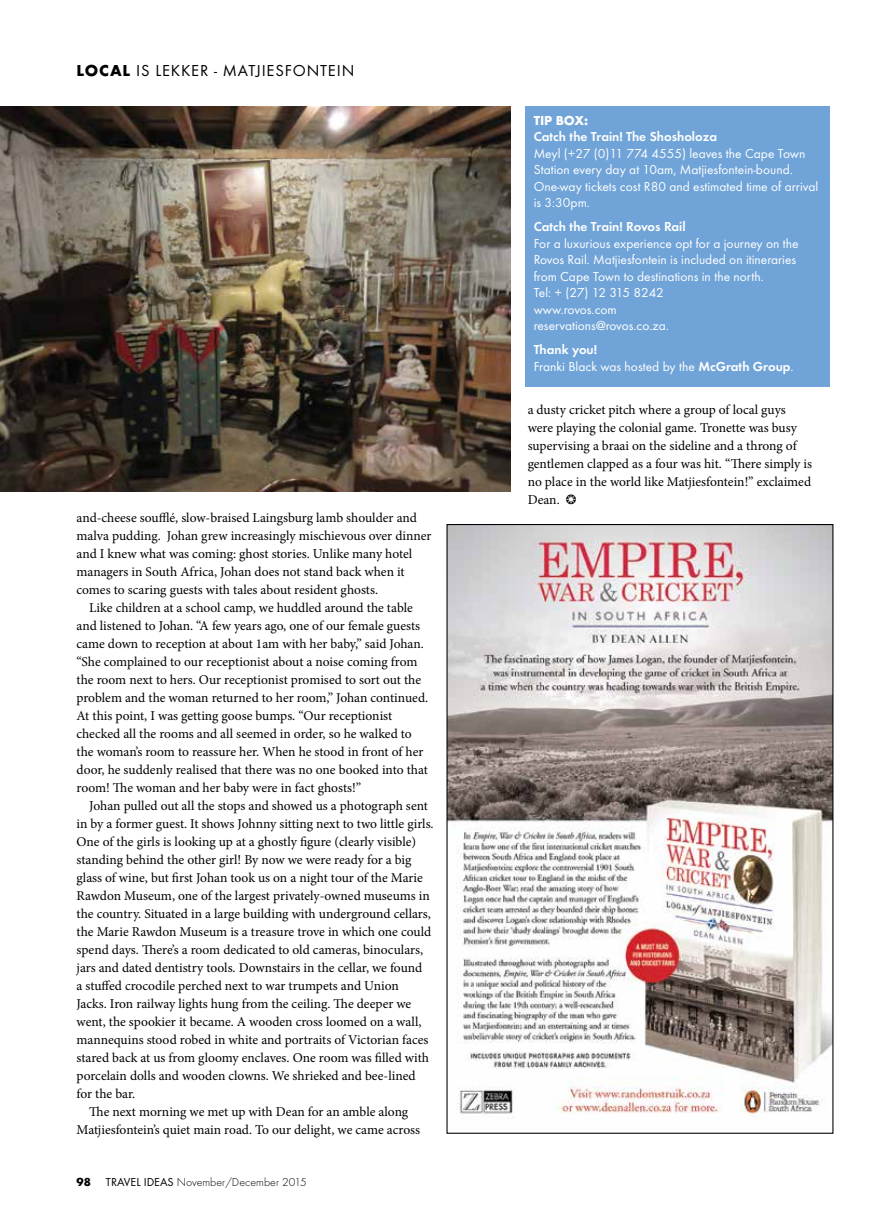
<style>
.page{position:relative;width:893px;height:1212px;background:#fff}
.page>*{position:absolute;margin:0;border:0;box-sizing:border-box;transform-origin:0 0}
.t1{font:16.5px "Futura T";letter-spacing:.05em;color:#000}
.t2{font:700 16.5px "Futura T";color:#000}
.t3{font:13.5px/18px "Minion Pro";letter-spacing:-.005em;color:#000}
.t4{font:13.5px/16.5px "Futura T";color:#fff}
.t5{font:600 13.5px "Futura T";color:#fff}
.t6{font:700 13.5px "Futura T";color:#fff}
.t7{font:300 12px "Futura T";color:#000}
.t8{font:700 12px "Futura T";color:#000}
.s1{font-weight:400}
.s2{font-weight:600}
</style>
<div class="page">
<div style="left:525px;top:106px;width:304px;height:281px;background:#70a4d8"></div>
<img style="left:0;top:106px;width:510px;height:385px">
<img style="left:448px;top:526px;width:383px;height:593px">
<p class="t2" style="left:77px;top:61px;width:12px">LOCAL</p>
<p class="t1" style="left:136px;top:61px;width:99px">is lekker - mat</p>
<p class="t1" style="left:256px;top:61px;width:100px">jiesfontei n</p>
<p class="t3" style="left:77px;top:509px;width:357px">and-cheese soufflé, slow-braised Laingsburg lamb shoulder and malva pudding. Johan grew increasingly mischievous over dinner and I knew what was coming: ghost stories. Unlike many hotel managers in South Africa, Johan does not stand back when it comes to scaring guests with tales about resident ghosts.</p>
<p class="t3" style="left:77px;top:599px;width:353px;text-indent:13px">Like children at a school camp, we huddled around the table and listened to Johan. “A few years ago, one of our female guests came down to reception at about 1am with her baby,” said Johan. “She complained to our receptionist about a noise coming from the room next to hers. Our receptionist promised to sort out the problem and the woman returned to her room,” Johan continued.<br>At this point, I was getting goose bumps. “Our receptionist checked all the rooms and all seemed in order, so he walked to the woman’s room to reassure her. When he stood in front of her door, he suddenly realised that there was no one booked into that room! The woman and her baby were in fact ghosts!”</p>
<p class="t3" style="left:89px;top:797px;width:340px">Johan pulled out all the stops and showed us a photograph sent</p>
<p class="t3" style="left:77px;top:815px;width:359px">in by a former guest. It shows Johnny sitting next to two little girls.</p>
<p class="t3" style="left:77px;top:833px;width:341px">One of the girls is looking up at a ghostly figure (clearly visible)</p>
<p class="t3" style="left:77px;top:851px;width:336px">standing behind the other girl! By now we were ready for a big</p>
<p class="t3" style="left:77px;top:869px;width:348px">glass of wine, but first Johan took us on a night tour of the Marie</p>
<p class="t3" style="left:77px;top:887px;width:355px">Rawdon Museum, one of the largest privately-owned museums in</p>
<p class="t3" style="left:77px;top:905px;width:356px">the country. Situated in a large building with underground cellars,</p>
<p class="t3" style="left:77px;top:923px;width:356px">the Marie Rawdon Museum is a treasure trove in which one could</p>
<p class="t3" style="left:77px;top:941px;width:348px">spend days. There’s a room dedicated to old cameras, binoculars,</p>
<p class="t3" style="left:77px;top:959px;width:347px">jars and dated dentistry tools. Downstairs in the cellar, we found</p>
<p class="t3" style="left:77px;top:977px;width:324px">a stuffed crocodile perched next to war trumpets and Union</p>
<p class="t3" style="left:77px;top:995px;width:336px">Jacks. Iron railway lights hung from the ceiling. The deeper we</p>
<p class="t3" style="left:77px;top:1013px;width:346px">went, the spookier it became. A wooden cross loomed on a wall,</p>
<p class="t3" style="left:77px;top:1031px;width:353px">mannequins stood robed in white and portraits of Victorian faces</p>
<p class="t3" style="left:77px;top:1049px;width:354px">stared back at us from gloomy enclaves. One room was filled with</p>
<p class="t3" style="left:77px;top:1067px;width:341px">porcelain dolls and wooden clowns. We shrieked and bee-lined</p>
<p class="t3" style="left:77px;top:1085px;width:60px">for the bar.</p>
<p class="t3" style="left:89px;top:1103px;width:320px">The next morning we met up with Dean for an amble along</p>
<p class="t3" style="left:77px;top:1121px;width:345px">Matjiesfontein’s quiet main road. To our delight, we came across</p>
<p class="t8" style="left:77px;top:1175px;width:16px">98</p>
<p class="t7" style="left:106px;top:1175px;width:202px"><span class="s1">TRAVEL IDEAS</span> November/December 2015</p>
<p class="t6" style="left:534px;top:112px;width:56px">Tip Box:</p>
<p class="t5" style="left:534px;top:129px;width:185px">Catch the Train! The Shosholoza</p>
<p class="t4" style="left:534px;top:145px;width:286px">Meyl (+27 (0)11 774 4555) leaves the Cape Town Station every day at 10am, Matjiesfontein-bound.<br>One-way tickets cost R80 and estimated time of arrival is 3:30pm.</p>
<p class="t5" style="left:534px;top:219px;width:153px">Catch the Train! Rovos Rail</p>
<p class="t4" style="left:534px;top:235px;width:267px">For a luxurious experience opt for a journey on the Rovos Rail. Matjiesfontein is included on itineraries from Cape Town to destinations in the north.<br>Tel: + (27) 12 315 8242<br>www.rovos.com<br>reservations@rovos.co.za.</p>
<p class="t4" style="left:534px;top:342px;width:261px"><span class="s2">Thank you!<br></span>Franki Black was hosted by the <span class="s2">McGrath Group</span>.</p>
<p class="t3" style="left:528px;top:401px;width:286px">a dusty cricket pitch where a group of local guys were playing the colonial game. Tronette was busy supervising a braai on the sideline and a throng of gentlemen clapped as a four was hit. “There simply is no place in the world like Matjiesfontein!” exclaimed Dean.</p>
</div>
